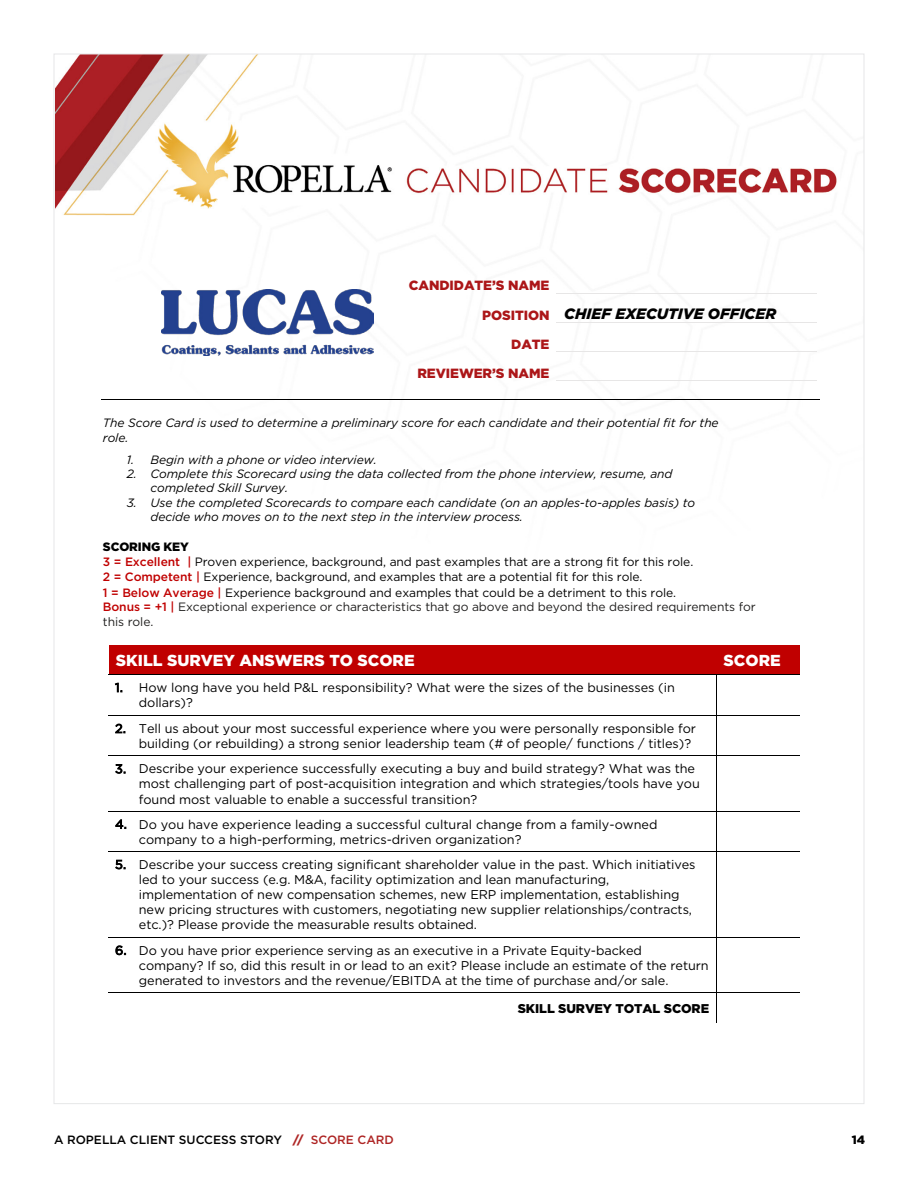
<style>
.page{position:relative;width:918px;height:1188px;background:#fff}
.page>*{position:absolute;margin:0;border:0;box-sizing:border-box;transform-origin:0 0}
.t1{font:900 15.9px "Gotham";color:#fff}
.t2{font:italic 900 15px "Gotham";color:#000}
.t3{font:900 13.35px/29.2px "Gotham";letter-spacing:-.005em;color:#ac1618;text-align:right}
.t4{font:12.75px/15.1px "Gotham";letter-spacing:-.005em;color:#000}
.t5{font:900 12.75px "Gotham";letter-spacing:-.01em;color:#000}
.t6{font:italic 12px/14.2px "Gotham";letter-spacing:-.01em;color:#000}
.t7{font:12px/15px "Gotham";letter-spacing:-.01em;color:#000}
.t8{font:500 12px "Gotham";color:#000}
.t9{font:900 12px "Gotham";color:#000}
.s1{font-weight:900}
.s2{font-weight:500;color:#c00000}
.s3{color:#201f1e}
.s4{font-size:12.45px}
.s5{font-weight:900;color:#ae2524}
.s6{color:#ae2524}
</style>
<div class="page">
<img style="left:56px;top:56px;width:781px;height:937px">
<hr style="left:101px;top:399px;width:719px;height:1px;background:#000">
<div style="left:103px;top:600px;width:653px;height:14px;background:#fff"></div>
<div style="left:103px;top:614px;width:50px;height:14px;background:#fff"></div>
<div style="left:116px;top:650px;width:593px;height:19px;background:#c00000"></div>
<div style="left:716px;top:645px;width:84px;height:29px;background:#c00000"></div>
<div style="left:109px;top:645px;width:607px;height:5px;background:#c00000"></div>
<div style="left:109px;top:669px;width:607px;height:5px;background:#c00000"></div>
<hr style="left:109px;top:674px;width:607px;height:1px;background:#000">
<hr style="left:717px;top:674px;width:83px;height:1px;background:#000">
<hr style="left:716px;top:679px;width:1px;height:36px;background:#000">
<hr style="left:109px;top:715px;width:607px;height:1px;background:#000">
<hr style="left:717px;top:715px;width:83px;height:1px;background:#000">
<hr style="left:716px;top:721px;width:1px;height:35px;background:#000">
<hr style="left:109px;top:756px;width:607px;height:1px;background:#000">
<hr style="left:717px;top:756px;width:83px;height:1px;background:#000">
<hr style="left:716px;top:761px;width:1px;height:50px;background:#000">
<hr style="left:109px;top:811px;width:607px;height:1px;background:#000">
<hr style="left:717px;top:811px;width:83px;height:1px;background:#000">
<hr style="left:716px;top:816px;width:1px;height:35px;background:#000">
<hr style="left:109px;top:851px;width:607px;height:1px;background:#000">
<hr style="left:717px;top:851px;width:83px;height:1px;background:#000">
<hr style="left:716px;top:857px;width:1px;height:80px;background:#000">
<hr style="left:109px;top:937px;width:607px;height:1px;background:#000">
<hr style="left:717px;top:937px;width:83px;height:1px;background:#000">
<hr style="left:716px;top:942px;width:1px;height:50px;background:#000">
<hr style="left:109px;top:992px;width:607px;height:1px;background:#000">
<hr style="left:717px;top:992px;width:83px;height:1px;background:#000">
<svg style="left:716px;top:992px;width:1px;height:31px"></svg>
<hr style="left:557px;top:293px;width:260px;height:1px;background:#e7e6e6">
<hr style="left:557px;top:322px;width:260px;height:1px;background:#e7e6e6">
<hr style="left:557px;top:351px;width:260px;height:1px;background:#e7e6e6">
<hr style="left:557px;top:381px;width:260px;height:1px;background:#e7e6e6">
<img style="left:161px;top:289px;width:212px;height:67px">
<p class="t3" style="left:409px;top:271px;width:142px">CANDIDATE’S NAME<br>POSITION<br>DATE<br>REVIEWER’S NAME</p>
<p class="t2" style="left:564px;top:303px;width:214px">CHIEF EXECUTIVE OFFICER</p>
<p class="t6" style="left:103px;top:415px;width:617px">The Score Card is used to determine a preliminary score for each candidate and their potential fit for the role.</p>
<p class="t6" style="left:127px;top:452px;width:252px">1. Begin with a phone or video interview.</p>
<p class="t6" style="left:151px;top:466px;width:523px;text-indent:-24px">2. Complete this Scorecard using the data collected from the phone interview, resume, and completed Skill Survey.</p>
<p class="t6" style="left:151px;top:495px;width:546px;text-indent:-24px">3. Use the completed Scorecards to compare each candidate (on an apples-to-apples basis) to decide who moves on to the next step in the interview process.</p>
<p class="t7" style="left:103px;top:539px;width:654px"><span class="s1">SCORING KEY<br></span><span class="s2">3 = Excellent |</span> Proven experience, background, and past examples that are a strong fit for this role.<br><span class="s2">2 = Competent |</span> Experience, background, and examples that are a potential fit for this role.<br><span class="s2">1 = Below Average |</span> Experience background and examples that could be a detriment to this role.<br><span class="s2">Bonus = +1 |</span> <span class="s3">Exceptional experience or characteristics that go above and beyond the desired requirements for this role.</span></p>
<p class="t1" style="left:116px;top:650px;width:300px">SKILL SURVEY ANSWERS TO SCORE</p>
<p class="t1" style="left:724px;top:650px;width:59px">SCORE</p>
<p class="t4" style="left:139px;top:680px;width:538px;text-indent:-24px"><span class="s4">1.</span> How long have you held P&amp;L responsibility? What were the sizes of the businesses (in dollars)?</p>
<p class="t4" style="left:139px;top:721px;width:559px;text-indent:-24px"><span class="s4">2.</span> Tell us about your most successful experience where you were personally responsible for building (or rebuilding) a strong senior leadership team (# of people/ functions / titles)?</p>
<p class="t4" style="left:139px;top:761px;width:562px;text-indent:-24px"><span class="s4">3.</span> Describe your experience successfully executing a buy and build strategy? What was the most challenging part of post-acquisition integration and which strategies/tools have you found most valuable to enable a successful transition?</p>
<p class="t4" style="left:139px;top:816px;width:520px;text-indent:-24px"><span class="s4">4.</span> Do you have experience leading a successful cultural change from a family-owned company to a high-performing, metrics-driven organization?</p>
<p class="t4" style="left:139px;top:857px;width:558px;text-indent:-24px"><span class="s4">5.</span> Describe your success creating significant shareholder value in the past. Which initiatives led to your success (e.g. M&amp;A, facility optimization and lean manufacturing, implementation of new compensation schemes, new ERP implementation, establishing new pricing structures with customers, negotiating new supplier relationships/contracts, etc.)? Please provide the measurable results obtained.</p>
<p class="t4" style="left:139px;top:942px;width:571px;text-indent:-24px"><span class="s4">6.</span> Do you have prior experience serving as an executive in a Private Equity-backed company? If so, did this result in or lead to an exit? Please include an estimate of the return generated to investors and the revenue/EBITDA at the time of purchase and/or sale.</p>
<p class="t5" style="left:518px;top:1000px;width:193px">SKILL SURVEY TOTAL SCORE</p>
<p class="t8" style="left:54px;top:1132px;width:341px">A ROPELLA CLIENT SUCCESS STORY <span class="s5">//</span> <span class="s6">SCORE CARD</span></p>
<p class="t9" style="left:852px;top:1131px;width:15px">14</p>
</div>
